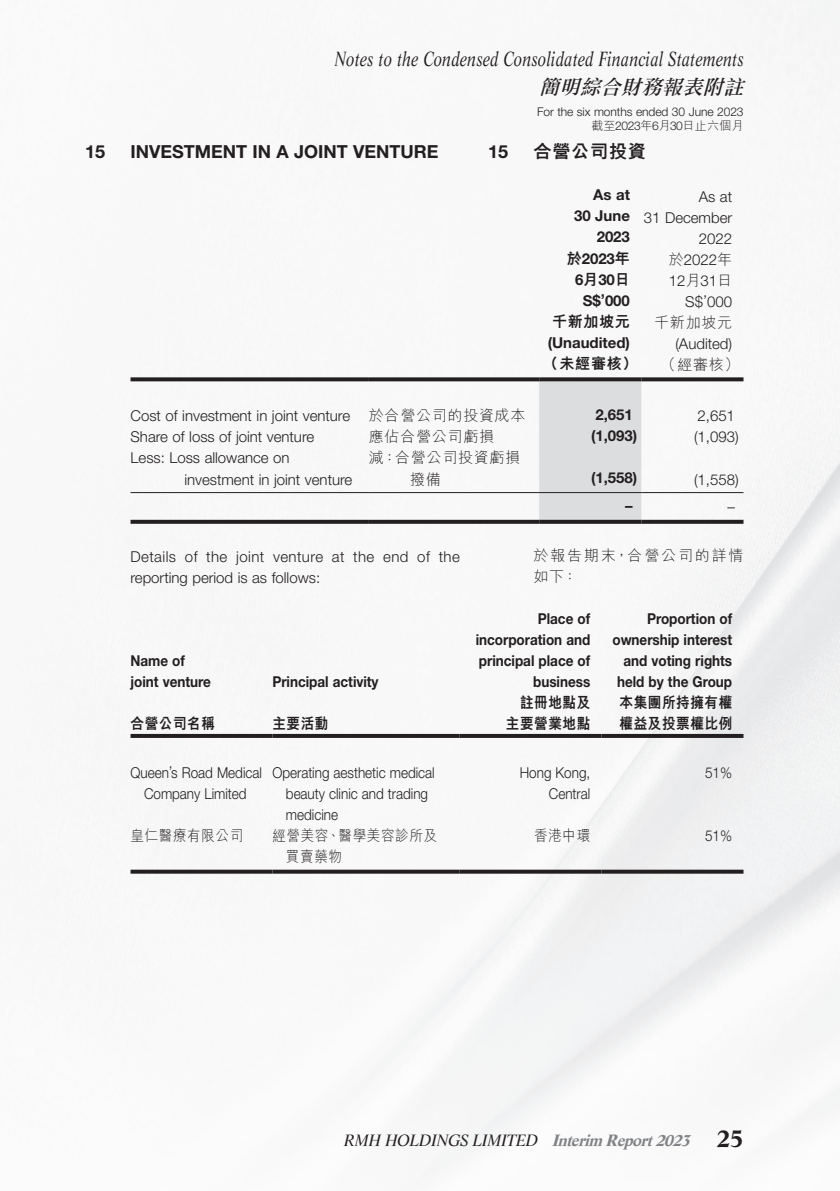
<style>
.page{position:relative;width:840px;height:1191px;background:#fff}
.page>*{position:absolute;margin:0;border:0;box-sizing:border-box;transform-origin:0 0}
.t1{font:italic 20px "Life LT Std";letter-spacing:.01em;color:#231f20;scale:.78 1}
.t2{font:italic 20px "DF Li Song HK W5";color:#231f20}
.t3{font:700 18px "Helvetica Neue LT Std";color:#231f20}
.t4{font:800 18px "M Hei HK";letter-spacing:.05em;color:#231f20}
.t5{font:italic 16px "Life LT Std";letter-spacing:-.03em;color:#231f20}
.t6{font:300 15px/21px "Helvetica Neue LT Std";color:#231f20}
.t7{font:700 15px/21px "Helvetica Neue LT Std";color:#231f20;text-align:right;scale:.9 1}
.t8{font:300 15px/21px "Helvetica Neue LT Std";color:#231f20;text-align:center;scale:.9 1}
.t9{font:300 15px/21px "Helvetica Neue LT Std";letter-spacing:.025em;color:#231f20}
.t10{font:700 15px/21px "Helvetica Neue LT Std";color:#231f20;text-align:right}
.t11{font:800 15px/21px "M Hei HK";letter-spacing:.05em;color:#231f20;text-align:right;scale:.9 1}
.t12{font:300 15px/21px "M Hei HK";letter-spacing:.05em;color:#231f20}
.t13{font:300 15px/21px "M Hei HK";letter-spacing:.05em;color:#231f20;scale:.9 1}
.t14{font:300 15px/21px "M Hei HK";letter-spacing:.12em;color:#231f20}
.t15{font:800 15px "M Hei HK";letter-spacing:.05em;color:#231f20}
.t16{font:300 12px "Helvetica Neue LT Std";letter-spacing:-.005em;color:#231f20}
.t17{font:300 12px "M Hei HK";letter-spacing:.02em;color:#231f20}
.s1{font-family:"Helvetica Neue LT Std"}
.s2{font-family:"M Hei HK";font-weight:800}
.s3{font-family:"M Hei HK"}
.s4{font-weight:700;color:#808285}
.s5{font-weight:700;font-style:normal;font-size:24px}
</style>
<div class="page">
<img style="left:0;top:0;width:839px;height:1167px">
<div style="left:539px;top:381px;width:102px;height:139px;background:#dcdddf"></div>
<svg style="left:130px;top:377px;width:239px;height:4px"></svg>
<svg style="left:369px;top:377px;width:170px;height:4px"></svg>
<svg style="left:539px;top:377px;width:102px;height:4px"></svg>
<svg style="left:641px;top:377px;width:102px;height:4px"></svg>
<hr style="left:130px;top:492px;width:239px;height:1px;background:#231f20">
<hr style="left:369px;top:492px;width:170px;height:1px;background:#231f20">
<hr style="left:539px;top:492px;width:102px;height:1px;background:#231f20">
<hr style="left:641px;top:492px;width:102px;height:1px;background:#231f20">
<svg style="left:130px;top:520px;width:239px;height:4px"></svg>
<svg style="left:369px;top:520px;width:170px;height:4px"></svg>
<svg style="left:539px;top:520px;width:102px;height:4px"></svg>
<svg style="left:641px;top:520px;width:102px;height:4px"></svg>
<svg style="left:130px;top:734px;width:142px;height:4px"></svg>
<svg style="left:272px;top:734px;width:187px;height:4px"></svg>
<svg style="left:459px;top:734px;width:142px;height:4px"></svg>
<svg style="left:601px;top:734px;width:142px;height:4px"></svg>
<svg style="left:130px;top:869px;width:142px;height:4px"></svg>
<svg style="left:272px;top:869px;width:187px;height:4px"></svg>
<svg style="left:459px;top:869px;width:142px;height:4px"></svg>
<svg style="left:601px;top:869px;width:142px;height:4px"></svg>
<h1 class="t1" style="left:334px;top:46px;width:526px">Notes to the Condensed Consolidated Financial Statements</h1>
<h1 class="t2" style="left:538px;top:76px;width:211px">簡明綜合財務報表附註</h1>
<p class="t16" style="left:537px;top:104px;width:208px">For the six months ended 30 June 2023</p>
<p class="t17" style="left:591px;top:119px;width:153px">截至<span class="s1">2023</span>年<span class="s1">6</span>月<span class="s1">30</span>日止六個月</p>
<p class="t3" style="left:488px;top:140px;width:21px">15</p>
<p class="t4" style="left:533px;top:142px;width:114px">合營公司投資</p>
<p class="t3" style="left:85px;top:140px;width:21px">15</p>
<p class="t3" style="left:130px;top:140px;width:309px">INVESTMENT IN A JOINT VENTURE</p>
<p class="t10" style="left:573px;top:184px;width:57px">As at<br>30 June<br>2023</p>
<p class="t6" style="left:643px;top:185px;width:90px;text-align:right">As at<br>31 December<br>2022</p>
<p class="t10" style="left:566px;top:247px;width:65px;text-align:center"><span class="s2">於</span>2023<span class="s2">年<br></span>6<span class="s2">月</span>30<span class="s2">日</span></p>
<p class="t6" style="left:668px;top:248px;width:65px"><span class="s3">於</span>2022<span class="s3">年<br></span>12<span class="s3">月</span>31<span class="s3">日</span></p>
<p class="t10" style="left:582px;top:289px;width:49px">S$’000</p>
<p class="t6" style="left:685px;top:290px;width:48px">S$’000</p>
<p class="t15" style="left:551px;top:313px;width:79px">千新加坡元</p>
<p class="t12" style="left:653px;top:311px;width:79px">千新加坡元</p>
<p class="t10" style="left:547px;top:331px;width:84px">(Unaudited)</p>
<p class="t6" style="left:675px;top:332px;width:58px">(Audited)</p>
<p class="t15" style="left:542px;top:355px;width:96px">（未經審核）</p>
<p class="t12" style="left:660px;top:353px;width:80px">（經審核）</p>
<p class="t6" style="left:130px;top:405px;width:396px">Cost of investment in joint venture <span class="s3">於合營公司的投資成本</span></p>
<p class="t10" style="left:595px;top:404px;width:39px">2,651</p>
<p class="t6" style="left:697px;top:405px;width:39px">2,651</p>
<p class="t6" style="left:130px;top:426px;width:185px">Share of loss of joint venture</p>
<p class="t12" style="left:369px;top:426px;width:127px">應佔合營公司虧損</p>
<p class="t10" style="left:590px;top:425px;width:48px">(1,093)</p>
<p class="t6" style="left:693px;top:426px;width:46px">(1,093)</p>
<p class="t6" style="left:184px;top:447px;width:169px;text-indent:-54px">Less: Loss allowance on investment in joint venture</p>
<p class="t12" style="left:410px;top:447px;width:112px;text-indent:-41px">減：合營公司投資虧損撥備</p>
<p class="t10" style="left:590px;top:467px;width:48px">(1,558)</p>
<p class="t6" style="left:693px;top:468px;width:46px">(1,558)</p>
<p class="t10" style="left:625px;top:495px;width:9px">–</p>
<p class="t6" style="left:727px;top:496px;width:9px">–</p>
<p class="t9" style="left:130px;top:546px;width:330px">Details of the joint venture at the end of the reporting period is as follows:</p>
<p class="t7" style="left:130px;top:649px;width:91px;text-align:left">Name of joint venture</p>
<p class="t7" style="left:272px;top:670px;width:119px">Principal activity</p>
<p class="t11" style="left:130px;top:712px;width:95px">合營公司名稱</p>
<p class="t11" style="left:272px;top:712px;width:64px">主要活動</p>
<p class="t14" style="left:533px;top:545px;width:211px">於報告期末，合營公司的詳情如下：</p>
<p class="t7" style="left:475px;top:607px;width:129px">Place of incorporation and principal place of business</p>
<p class="t7" style="left:612px;top:607px;width:134px">Proportion of ownership interest and voting rights held by the Group</p>
<p class="t11" style="left:505px;top:691px;width:95px">註冊地點及主要營業地點</p>
<p class="t11" style="left:619px;top:691px;width:127px;text-align:left">本集團所持擁有權權益及投票權比例</p>
<p class="t8" style="left:130px;top:762px;width:147px">Queen’s Road Medical<br>Company Limited</p>
<p class="t8" style="left:286px;top:762px;width:167px;text-align:left;text-indent:-14px">Operating aesthetic medical beauty clinic and trading medicine</p>
<p class="t8" style="left:519px;top:762px;width:80px;text-align:right">Hong Kong,<br>Central</p>
<p class="t8" style="left:704px;top:762px;width:31px">51%</p>
<p class="t13" style="left:130px;top:825px;width:127px">皇仁醫療有限公司</p>
<p class="t13" style="left:286px;top:825px;width:169px;text-indent:-14px">經營美容、醫學美容診所及買賣藥物</p>
<p class="t13" style="left:534px;top:825px;width:64px">香港中環</p>
<p class="t8" style="left:704px;top:825px;width:31px">51%</p>
<p class="t5" style="left:344px;top:1130px;width:401px">RMH HOLDINGS LIMITED <span class="s4">Interim Report2023</span> <span class="s5">25</span></p>
</div>
